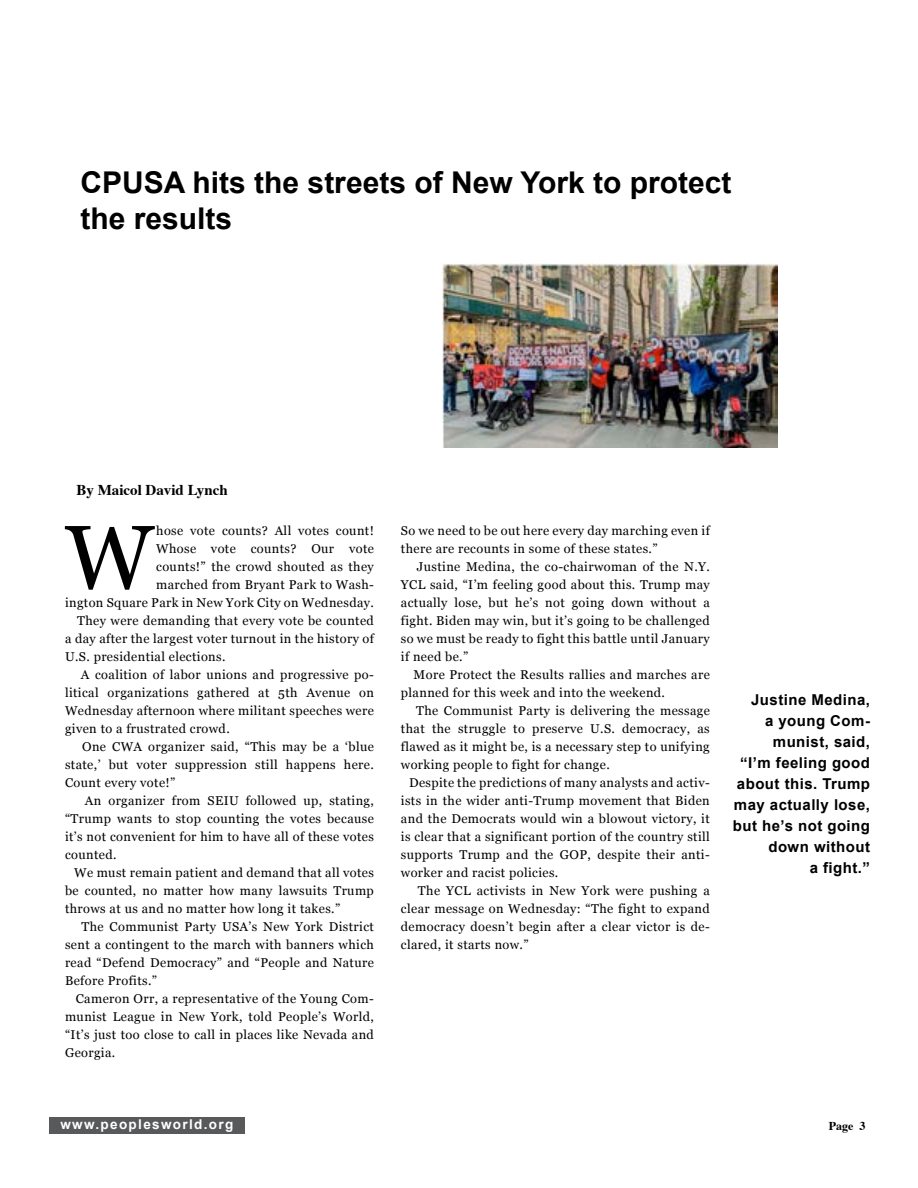
<style>
.page{position:relative;width:918px;height:1188px;background:#fff}
.page>*{position:absolute;margin:0;border:0;box-sizing:border-box;transform-origin:0 0}
.t1{font:90.75px "Georgia";color:#000}
.t2{font:700 30px/36px "Arial";color:#000}
.t3{font:700 15px/21px "Arial";letter-spacing:.03em;color:#000;text-align:right}
.t4{font:700 15px "Times";color:#000}
.t5{font:700 13.5px "Arial";letter-spacing:.1em;color:#fff}
.t6{font:12.75px/18px "Georgia";letter-spacing:.03em;color:#000;text-align:justify}
.t7{font:700 12px "Times";color:#000}
</style>
<div class="page">
<div style="left:49px;top:1118px;width:196px;height:16px;background:#58595b"></div>
<img style="left:443px;top:264px;width:334px;height:184px">
<h2 class="t2" style="left:80px;top:165px;width:653px">CPUSA hits the streets of New York to protect the results</h2>
<p class="t4" style="left:76px;top:476px;width:153px">By Maicol David Lynch</p>
<h1 class="t1" style="left:65px;top:491px;width:90px">W</h1>
<p class="t6" style="left:156px;top:521px;width:219px">hose vote counts? All votes count!</p>
<p class="t6" style="left:156px;top:539px;width:219px">Whose vote counts? Our vote</p>
<p class="t6" style="left:156px;top:557px;width:219px">counts!” the crowd shouted as they</p>
<p class="t6" style="left:156px;top:575px;width:219px">marched from Bryant Park to Wash-</p>
<p class="t6" style="left:65px;top:593px;width:310px">ington Square Park in New York City on Wednesday.</p>
<p class="t6" style="left:77px;top:611px;width:298px">They were demanding that every vote be counted</p>
<p class="t6" style="left:65px;top:629px;width:310px">a day after the largest voter turnout in the history of</p>
<p class="t6" style="left:65px;top:647px;width:162px">U.S. presidential elections.</p>
<p class="t6" style="left:81px;top:665px;width:295px">A coalition of labor unions and progressive po-</p>
<p class="t6" style="left:65px;top:683px;width:310px">litical organizations gathered at 5th Avenue on</p>
<p class="t6" style="left:65px;top:701px;width:310px">Wednesday afternoon where militant speeches were</p>
<p class="t6" style="left:65px;top:719px;width:166px">given to a frustrated crowd.</p>
<p class="t6" style="left:82px;top:737px;width:293px">One CWA organizer said, “This may be a ‘blue</p>
<p class="t6" style="left:65px;top:755px;width:310px">state,’ but voter suppression still happens here.</p>
<p class="t6" style="left:65px;top:773px;width:112px">Count every vote!”</p>
<p class="t6" style="left:85px;top:791px;width:290px">An organizer from SEIU followed up, stating,</p>
<p class="t6" style="left:65px;top:809px;width:310px">“Trump wants to stop counting the votes because</p>
<p class="t6" style="left:65px;top:827px;width:310px">it’s not convenient for him to have all of these votes</p>
<p class="t6" style="left:65px;top:845px;width:53px">counted.</p>
<p class="t6" style="left:74px;top:863px;width:301px">We must remain patient and demand that all votes</p>
<p class="t6" style="left:65px;top:881px;width:310px">be counted, no matter how many lawsuits Trump</p>
<p class="t6" style="left:65px;top:899px;width:277px">throws at us and no matter how long it takes.”</p>
<p class="t6" style="left:81px;top:917px;width:294px">The Communist Party USA’s New York District</p>
<p class="t6" style="left:65px;top:935px;width:310px">sent a contingent to the march with banners which</p>
<p class="t6" style="left:65px;top:953px;width:310px">read “Defend Democracy” and “People and Nature</p>
<p class="t6" style="left:65px;top:971px;width:94px">Before Profits.”</p>
<p class="t6" style="left:76px;top:989px;width:300px">Cameron Orr, a representative of the Young Com-</p>
<p class="t6" style="left:65px;top:1007px;width:310px">munist League in New York, told People’s World,</p>
<p class="t6" style="left:65px;top:1025px;width:310px">“It’s just too close to call in places like Nevada and</p>
<p class="t6" style="left:65px;top:1043px;width:52px">Georgia.</p>
<p class="t5" style="left:60px;top:1116px;width:174px">www.peoplesworld.org</p>
<p class="t6" style="left:401px;top:521px;width:310px">So we need to be out here every day marching even if there are recounts in some of these states.”</p>
<p class="t6" style="left:401px;top:557px;width:310px;text-indent:16px">Justine Medina, the co-chairwoman of the N.Y.<br>YCL said, “I’m feeling good about this. Trump may actually lose, but he’s not going down without a fight. Biden may win, but it’s going to be challenged so we must be ready to fight this battle until January if need be.”</p>
<p class="t6" style="left:401px;top:665px;width:310px;text-indent:13px">More Protect the Results rallies and marches are planned for this week and into the weekend.</p>
<p class="t6" style="left:401px;top:701px;width:310px;text-indent:15px">The Communist Party is delivering the message that the struggle to preserve U.S. democracy, as flawed as it might be, is a necessary step to unifying working people to fight for change.</p>
<p class="t6" style="left:401px;top:773px;width:310px;text-indent:8px">Despite the predictions of many analysts and activ&shy;ists in the wider anti-Trump movement that Biden and the Democrats would win a blowout victory, it is clear that a significant portion of the country still supports Trump and the GOP, despite their anti&shy;worker and racist policies.</p>
<p class="t6" style="left:401px;top:881px;width:310px;text-indent:17px">The YCL activists in New York were pushing a clear message on Wednesday: “The fight to expand democracy doesn’t begin after a clear victor is de&shy;clared, it starts now.”</p>
<p class="t3" style="left:733px;top:690px;width:139px">Justine Medina,<br>a young Com&shy;munist, said,<br>“I’m feeling good about this. Trump may actually lose, but he’s not going down without<br>a fight.”</p>
<p class="t7" style="left:829px;top:1114px;width:38px">Page 3</p>
</div>
